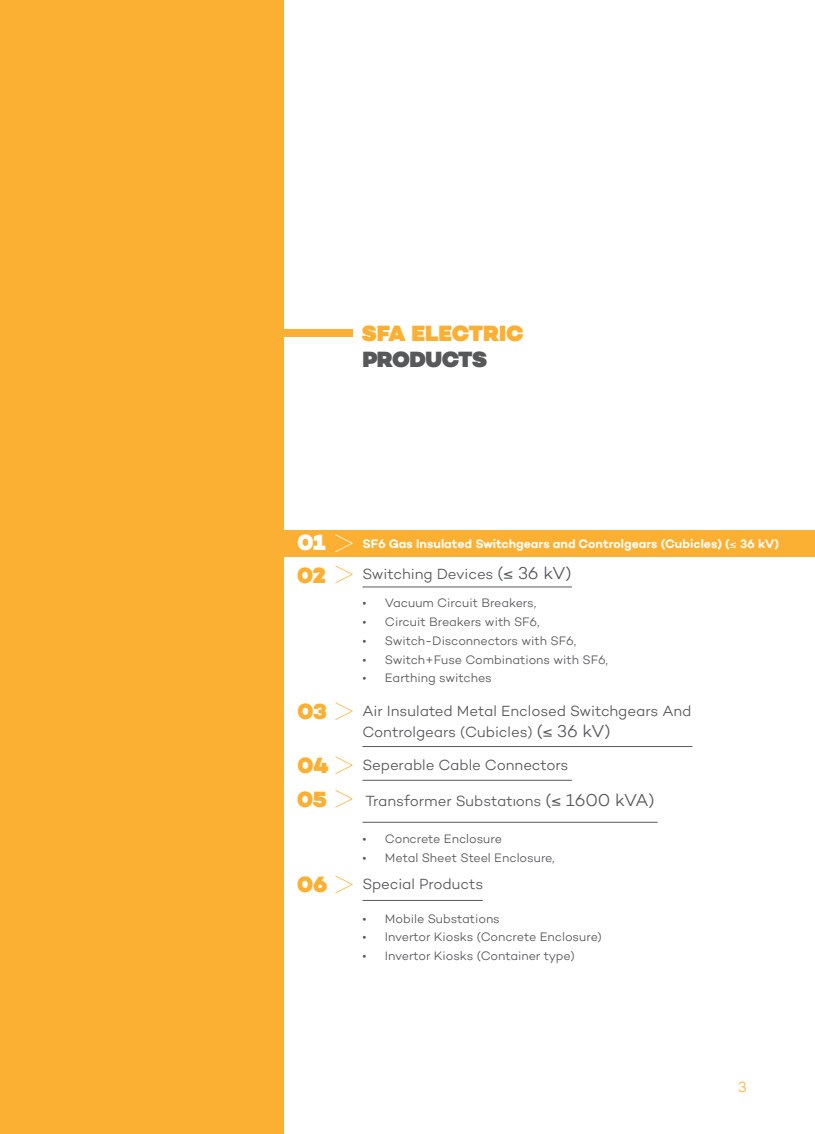
<style>
.page{position:relative;width:815px;height:1134px;background:#fff}
.page>*{position:absolute;margin:0;border:0;box-sizing:border-box;transform-origin:0 0}
.t1{font:900 22.5px "Campton";letter-spacing:-.015em;color:#fbb033}
.t2{font:900 22.5px "Campton";letter-spacing:-.025em;color:#57585a}
.t3{font:900 22.5px "Campton";color:#fff}
.t4{font:300 15px/21px "Campton";letter-spacing:-.005em;color:#57585a}
.t5{font:300 15px "Campton";color:#fbb033}
.t6{font:300 12.5px "Campton";letter-spacing:-.005em;color:#57585a}
.t7{font:600 12.5px "Campton";color:#fff}
.s1{font-size:17.5px}
</style>
<div class="page">
<div style="left:270px;top:530px;width:545px;height:27px;background:#fbb033"></div>
<div style="left:0;top:0;width:283px;height:1134px;background:#fbb033"></div>
<div style="left:283px;top:330px;width:70px;height:7px;background:#fbb033"></div>
<hr style="left:362px;top:587px;width:210px;height:1px;background:#57585a">
<hr style="left:362px;top:822px;width:296px;height:1px;background:#57585a">
<hr style="left:362px;top:900px;width:121px;height:1px;background:#57585a">
<hr style="left:362px;top:746px;width:330px;height:1px;background:#57585a">
<hr style="left:362px;top:780px;width:210px;height:1px;background:#57585a">
<svg style="left:335px;top:534px;width:18px;height:18px"></svg>
<svg style="left:335px;top:565px;width:18px;height:18px"></svg>
<svg style="left:335px;top:702px;width:18px;height:18px"></svg>
<svg style="left:335px;top:756px;width:18px;height:18px"></svg>
<svg style="left:335px;top:790px;width:18px;height:18px"></svg>
<svg style="left:335px;top:875px;width:18px;height:18px"></svg>
<h1 class="t1" style="left:362px;top:319px;width:164px">SFA ELECTRIC</h1>
<h1 class="t2" style="left:362px;top:345px;width:126px">PRODUCTS</h1>
<h1 class="t3" style="left:298px;top:528px;width:30px">01</h1>
<p class="t7" style="left:362px;top:536px;width:418px">SF6 Gas Insulated Switchgears and Controlgears (Cubicles) (≤ 36 kV)</p>
<h1 class="t1" style="left:297px;top:561px;width:30px">02</h1>
<p class="t4" style="left:362px;top:563px;width:210px">Switching Devices <span class="s1">(</span>≤ <span class="s1">36 kV)</span></p>
<p class="t6" style="left:362px;top:595px;width:175px">• Vacuum Circuit Breakers,</p>
<p class="t6" style="left:362px;top:614px;width:179px">• Circuit Breakers with SF6,</p>
<p class="t6" style="left:362px;top:633px;width:215px">• Switch-Disconnectors with SF6,</p>
<p class="t6" style="left:362px;top:652px;width:247px">• Switch+Fuse Combinations with SF6,</p>
<p class="t6" style="left:362px;top:670px;width:131px">• Earthing switches</p>
<h1 class="t1" style="left:298px;top:697px;width:31px">03</h1>
<h1 class="t1" style="left:298px;top:751px;width:33px">04</h1>
<p class="t4" style="left:362px;top:700px;width:331px">Air Insulated Metal Enclosed Switchgears And<br>Controlgears (Cubicles) <span class="s1">(</span>≤ <span class="s1">36 kV)</span></p>
<p class="t4" style="left:362px;top:754px;width:208px">Seperable Cable Connectors</p>
<h1 class="t1" style="left:297px;top:785px;width:32px">05</h1>
<p class="t4" style="left:365px;top:790px;width:291px">Transformer Substatıons <span class="s1">(</span>≤ <span class="s1">1600 kVA)</span></p>
<p class="t6" style="left:362px;top:831px;width:141px">• Concrete Enclosure</p>
<p class="t6" style="left:362px;top:850px;width:194px">• Metal Sheet Steel Enclosure,</p>
<h1 class="t1" style="left:297px;top:870px;width:32px">06</h1>
<p class="t4" style="left:362px;top:873px;width:123px">Special Products</p>
<p class="t6" style="left:362px;top:911px;width:139px">• Mobile Substations</p>
<p class="t6" style="left:362px;top:929px;width:241px">• Invertor Kiosks (Concrete Enclosure)</p>
<p class="t6" style="left:362px;top:948px;width:214px">• Invertor Kiosks (Container type)</p>
<p class="t5" style="left:738px;top:1078px;width:10px">3</p>
</div>
